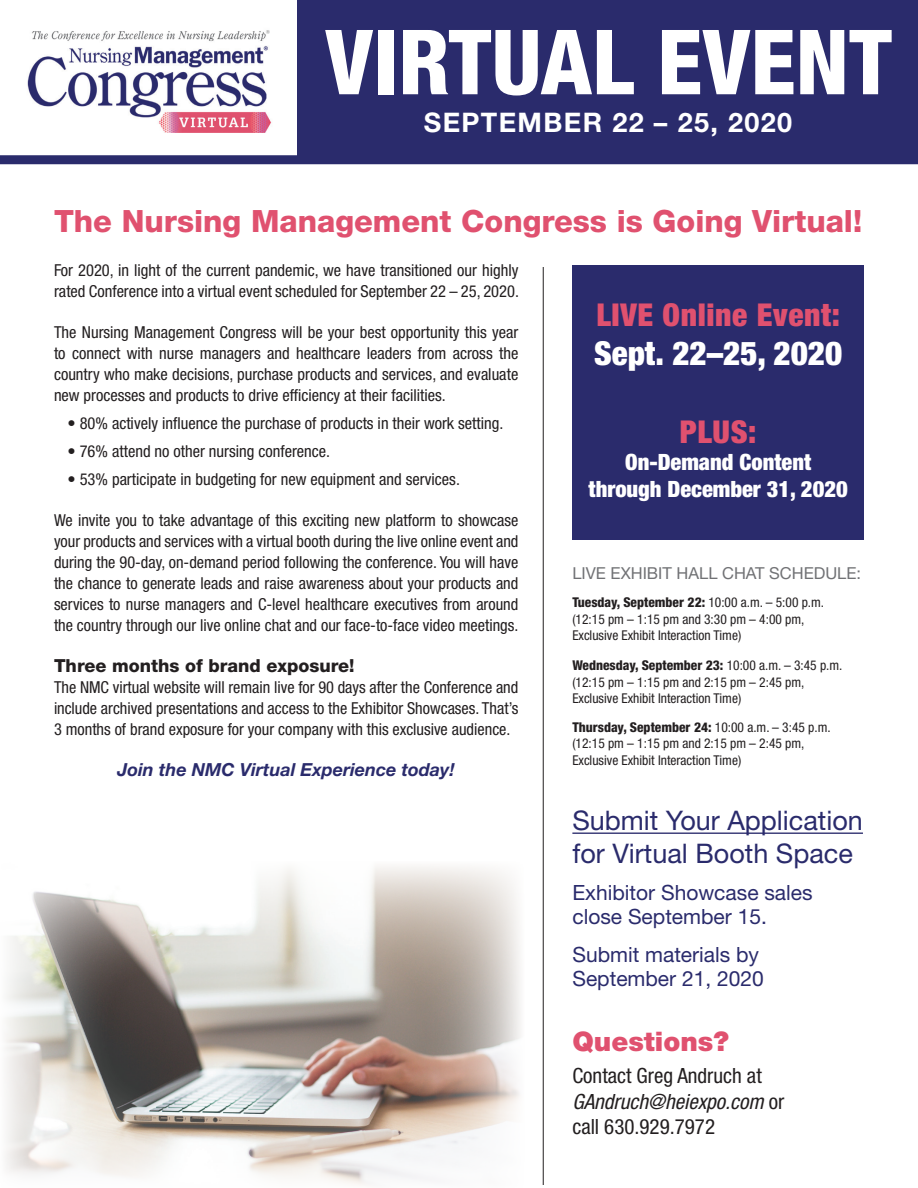
<style>
.page{position:relative;width:918px;height:1188px;background:#fff}
.page>*{position:absolute;margin:0;border:0;box-sizing:border-box;transform-origin:0 0}
.t1{font:800 condensed 90px "Helvetica Neue LT Std";color:#fff}
.t2{font:900 condensed 33px "Helvetica Neue LT Std";color:#fff}
.t3{font:900 condensed 31.5px "Helvetica Neue LT Std";letter-spacing:.02em;color:#e0516f}
.t4{font:800 30.75px "Helvetica Neue LT Std";color:#e0516f}
.t5{font:27px/32.4px "Helvetica Neue LT Std";color:#2a2b6c}
.t6{font:700 27px "Helvetica Neue LT Std";letter-spacing:.05em;color:#fff}
.t7{font:900 27px "Helvetica Neue LT Std";color:#e0516f}
.t8{font:900 condensed 22.5px/27px "Helvetica Neue LT Std";color:#fff;text-align:center}
.t9{font:21px/24px "Helvetica Neue LT Std";color:#2a2b6c}
.t10{font:condensed 21px/25.5px "Helvetica Neue LT Std";color:#231f20}
.t11{font:italic 700 18px "Helvetica Neue LT Std";color:#2a2b6c}
.t12{font:800 18px "Helvetica Neue LT Std";color:#231f20}
.t13{font:condensed 16.5px/21px "Helvetica Neue LT Std";color:#231f20;text-align:justify}
.t14{font:16.5px "Helvetica Neue LT Std";color:#717275}
.t15{font:condensed 13.5px/16.5px "Helvetica Neue LT Std";color:#231f20}
.s1{font-weight:800}
.s2{font-style:italic}
</style>
<div class="page">
<img style="left:5px;top:866px;width:516px;height:319px">
<div style="left:572px;top:266px;width:292px;height:274px;background:#2a2b6c"></div>
<hr style="left:543px;top:267px;width:1px;height:918px;background:#231f20">
<hr style="left:572px;top:833px;width:291px;height:1px;background:#2a2b6c">
<img style="left:27px;top:30px;width:245px;height:103px">
<div style="left:0;top:155px;width:918px;height:9px;background:#2a2b6c"></div>
<div style="left:298px;top:0;width:620px;height:160px;background:#2a2b6c"></div>
<h1 class="t1" style="left:325px;top:7px;width:569px">VIRTUAL EVENT</h1>
<h3 class="t6" style="left:424px;top:105px;width:370px">SEPTEMBER 22 – 25, 2020</h3>
<h3 class="t4" style="left:54px;top:203px;width:810px">The Nursing Management Congress is Going Virtual!</h3>
<p class="t13" style="left:54px;top:260px;width:467px">For 2020, in light of the current pandemic, we have transitioned our highly rated Conference into a virtual event scheduled for September 22 – 25, 2020.</p>
<p class="t13" style="left:54px;top:322px;width:466px">The Nursing Management Congress will be your best opportunity this year to connect with nurse managers and healthcare leaders from across the country who make decisions, purchase products and services, and evaluate new processes and products to drive efficiency at their facilities.</p>
<p class="t13" style="left:67px;top:413px;width:437px">• 80% actively influence the purchase of products in their work setting.</p>
<p class="t13" style="left:67px;top:440px;width:264px">• 76% attend no other nursing conference.</p>
<p class="t13" style="left:67px;top:468px;width:394px">• 53% participate in budgeting for new equipment and services.</p>
<p class="t13" style="left:54px;top:509px;width:466px">We invite you to take advantage of this exciting new platform to showcase your products and services with a virtual booth during the live online event and during the 90-day, on-demand period following the conference. You will have the chance to generate leads and raise awareness about your products and services to nurse managers and C-level healthcare executives from around the country through our live online chat and our face-to-face video meetings.</p>
<p class="t12" style="left:54px;top:655px;width:302px">Three months of brand exposure!</p>
<p class="t13" style="left:54px;top:677px;width:466px">The NMC virtual website will remain live for 90 days after the Conference and include archived presentations and access to the Exhibitor Showcases. That’s 3 months of brand exposure for your company with this exclusive audience.</p>
<p class="t11" style="left:118px;top:759px;width:339px">Join the NMC Virtual Experience today!</p>
<h3 class="t3" style="left:596px;top:295px;width:245px">LIVE Online Event:</h3>
<h2 class="t2" style="left:594px;top:333px;width:250px">Sept. 22–25, 2020</h2>
<h3 class="t3" style="left:680px;top:412px;width:78px">PLUS:</h3>
<h3 class="t8" style="left:589px;top:448px;width:261px">On-Demand Content through December 31, 2020</h3>
<p class="t14" style="left:572px;top:563px;width:290px">LIVE EXHIBIT HALL CHAT SCHEDULE:</p>
<p class="t15" style="left:572px;top:594px;width:253px"><span class="s1">Tuesday, September 22:</span> 10:00 a.m. – 5:00 p.m. (12:15 pm – 1:15 pm and 3:30 pm – 4:00 pm,<br>Exclusive Exhibit Interaction Time)</p>
<p class="t15" style="left:572px;top:657px;width:272px"><span class="s1">Wednesday, September 23:</span> 10:00 a.m. – 3:45 p.m. (12:15 pm – 1:15 pm and 2:15 pm – 2:45 pm,<br>Exclusive Exhibit Interaction Time)</p>
<p class="t15" style="left:572px;top:719px;width:260px"><span class="s1">Thursday, September 24:</span> 10:00 a.m. – 3:45 p.m. (12:15 pm – 1:15 pm and 2:15 pm – 2:45 pm,<br>Exclusive Exhibit Interaction Time)</p>
<h3 class="t5" style="left:572px;top:804px;width:292px">Submit Your Application for Virtual Booth Space</h3>
<p class="t9" style="left:572px;top:881px;width:242px">Exhibitor Showcase sales close September 15.</p>
<p class="t9" style="left:572px;top:942px;width:193px">Submit materials by<br>September 21, 2020</p>
<h3 class="t7" style="left:572px;top:1025px;width:158px">Questions?</h3>
<p class="t10" style="left:572px;top:1063px;width:213px">Contact Greg Andruch at<br><span class="s2">GAndruch@heiexpo.com</span> or call 630.929.7972</p>
</div>
